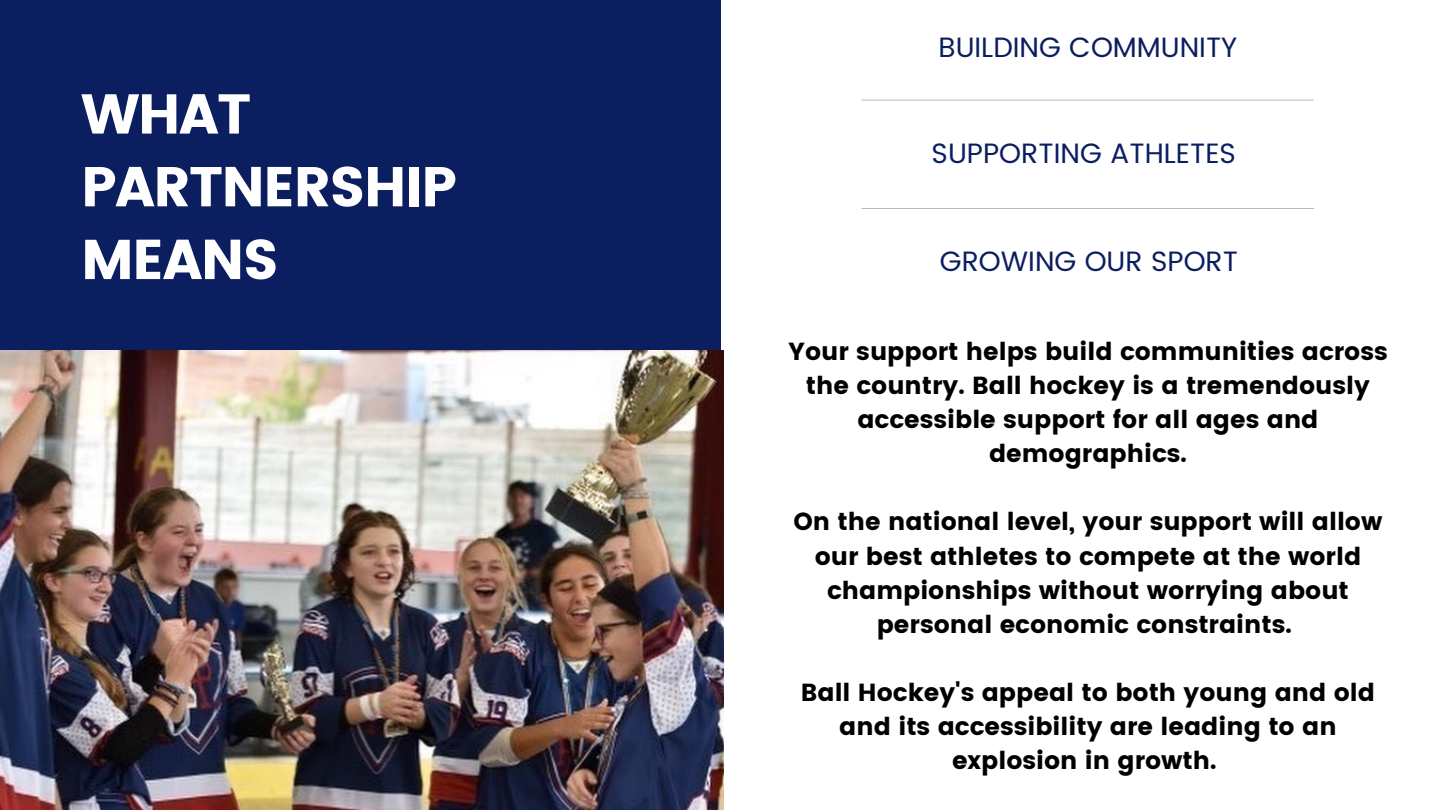
<style>
.page{position:relative;width:1440px;height:810px;background:#fff}
.page>*{position:absolute;margin:0;border:0;box-sizing:border-box;transform-origin:0 0}
.t1{font:56px/72.8px "Poppins";letter-spacing:-.03em;color:#fff}
.t2{font:28px "Poppins";color:#0b1e60}
.t3{font:24.7px/34.1px "Poppins";color:#000;text-align:center}
</style>
<div class="page">
<div style="left:0;top:0;width:721px;height:810px;background:#0b1e60"></div>
<img style="left:0;top:351px;width:723px;height:459px">
<hr style="left:862px;top:100px;width:452px;height:1px;background:#000">
<hr style="left:862px;top:208px;width:452px;height:1px;background:#000">
<p class="t1" style="left:81px;top:78px;width:377px">WHAT<br>PARTNERSHIP<br>MEANS</p>
<p class="t2" style="left:939px;top:31px;width:300px">BUILDING COMMUNITY</p>
<p class="t2" style="left:932px;top:137px;width:306px">SUPPORTING ATHLETES</p>
<p class="t2" style="left:940px;top:245px;width:300px">GROWING OUR SPORT</p>
<p class="t3" style="left:788px;top:334px;width:601px">Your support helps build communities across the country. Ball hockey is a tremendously accessible support for all ages and demographics.</p>
<p class="t3" style="left:794px;top:505px;width:590px">On the national level, your support will allow our best athletes to compete at the world championships without worrying about personal economic constraints.</p>
<p class="t3" style="left:801px;top:675px;width:576px">Ball Hockey's appeal to both young and old and its accessibility are leading to an explosion in growth.</p>
</div>
